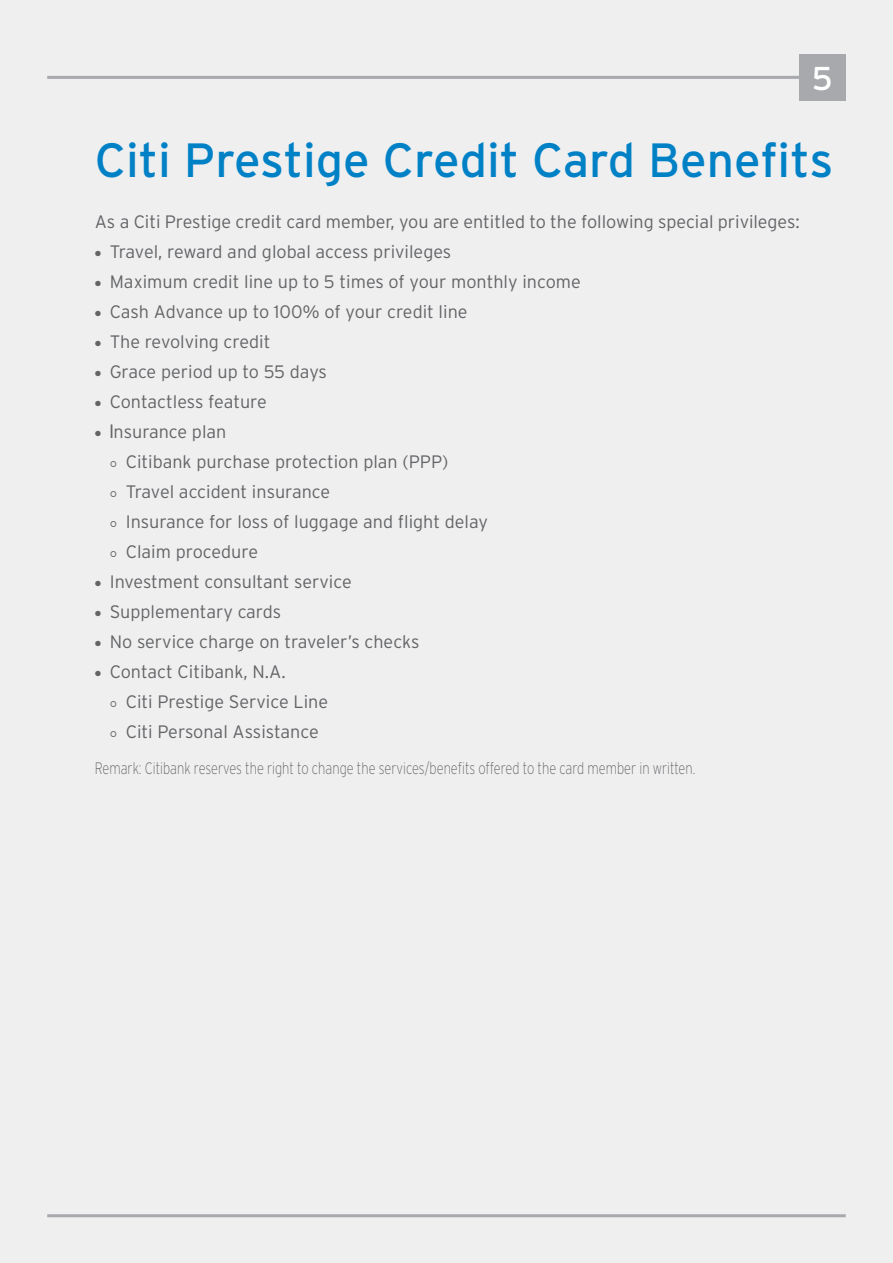
<style>
.page{position:relative;width:893px;height:1263px;background:#efeff0}
.page>*{position:absolute;margin:0;border:0;box-sizing:border-box;transform-origin:0 0}
.t1{font:48px "Interstate";color:#0081c6}
.t2{font:33px "Interstate";color:#fff}
.t3{font:300 18px/30px "Interstate";color:#636466}
.t4{font:200 16.5px "Interstate";color:#636466;scale:.78 1}
.s1{font-family:"PS Lx Kittithada";font-weight:700}
.s2{font-family:"PS Lx Kittithada";font-weight:700;font-size:25.5px}
.s3{font-family:"EAC Chuan Pim";font-weight:400}
</style>
<div class="page">
<hr style="left:47px;top:1214px;width:799px;height:3px;background:#a7a9ac">
<hr style="left:47px;top:76px;width:799px;height:3px;background:#a7a9ac">
<div style="left:799px;top:54px;width:47px;height:47px;background:#a7a9ac"></div>
<h2 class="t2" style="left:812px;top:60px;width:22px">5</h2>
<h1 class="t1" style="left:95px;top:133px;width:740px">Citi Prestige Credit Card Benefits</h1>
<p class="t3" style="left:95px;top:207px;width:706px">As a Citi Prestige credit card member, you are entitled to the following special privileges:</p>
<p class="t3" style="left:95px;top:237px;width:358px"><span class="s1">•</span> Travel, reward and global access privileges</p>
<p class="t3" style="left:95px;top:267px;width:488px"><span class="s1">•</span> Maximum credit line up to 5 times of your monthly income</p>
<p class="t3" style="left:95px;top:297px;width:374px"><span class="s1">•</span> Cash Advance up to 100% of your credit line</p>
<p class="t3" style="left:95px;top:327px;width:177px"><span class="s1">•</span> The revolving credit</p>
<p class="t3" style="left:95px;top:357px;width:234px"><span class="s1">•</span> Grace period up to 55 days</p>
<p class="t3" style="left:95px;top:387px;width:174px"><span class="s1">•</span> Contactless feature</p>
<p class="t3" style="left:110px;top:417px;width:380px;text-indent:-15px"><span class="s1">•</span> <span class="s2">I</span>nsurance plan<br><span class="s3">ð</span> Citibank purchase protection plan (PPP)<br><span class="s3">ð</span> Travel accident insurance<br><span class="s3">ð</span> Insurance for loss of luggage and flight delay <span class="s3">ð</span> Claim procedure</p>
<p class="t3" style="left:95px;top:567px;width:258px"><span class="s1">•</span> Investment consultant service</p>
<p class="t3" style="left:95px;top:597px;width:188px"><span class="s1">•</span> Supplementary cards</p>
<p class="t3" style="left:95px;top:627px;width:326px"><span class="s1">•</span> No service charge on traveler’s checks</p>
<p class="t3" style="left:110px;top:657px;width:220px;text-indent:-15px"><span class="s1">•</span> Contact Citibank, N.A.<br><span class="s3">ð</span> Citi Prestige Service Line <span class="s3">ð</span> Citi Personal Assistance</p>
<p class="t4" style="left:95px;top:759px;width:772px">Remark: Citibank reserves the right to change the services/benefits offered to the card member in written.</p>
</div>
